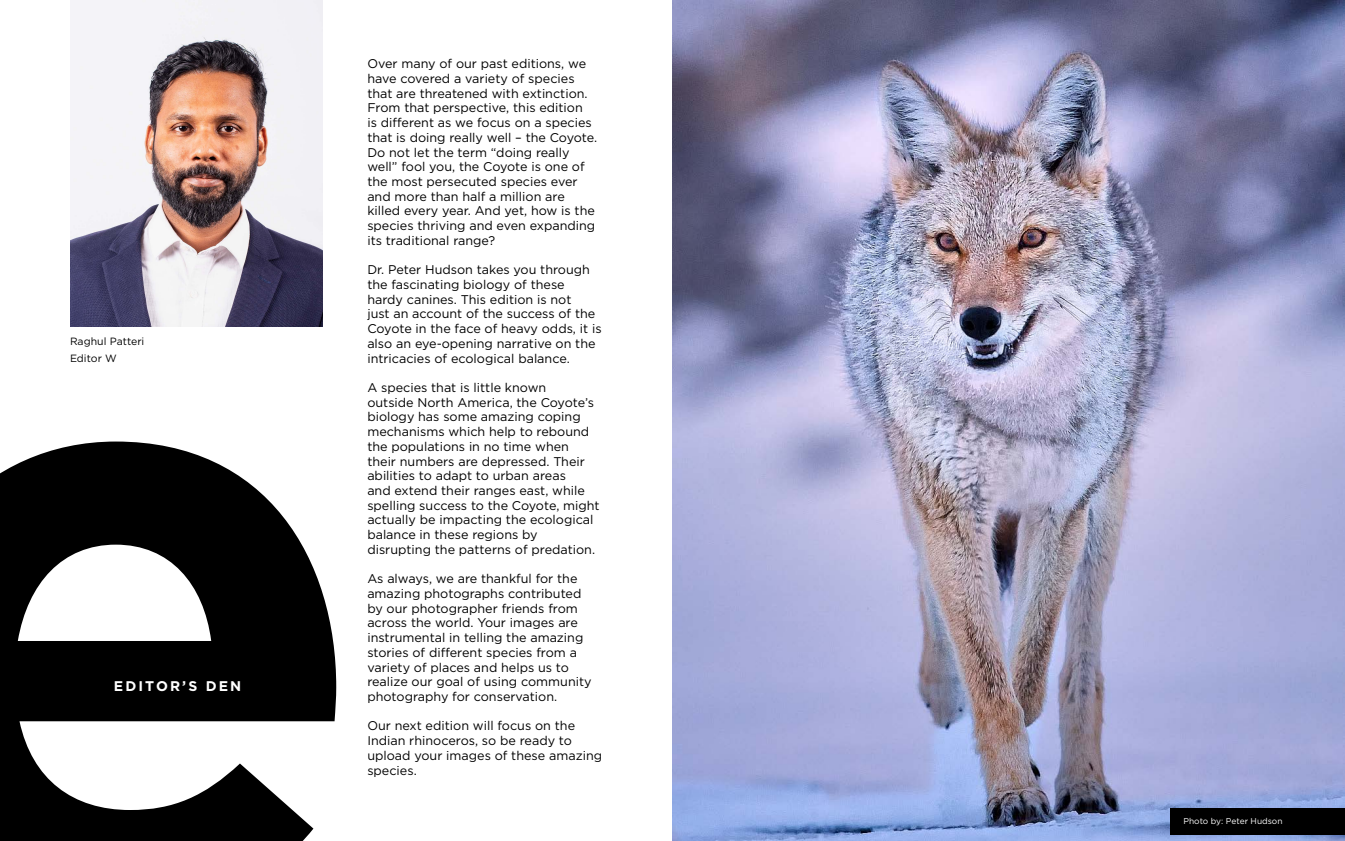
<style>
.page{position:relative;width:1345px;height:841px;background:#fff}
.page>*{position:absolute;margin:0;border:0;box-sizing:border-box;transform-origin:0 0}
.t1{font:700 14px "Gotham";letter-spacing:.15em;color:#fff}
.t2{font:12.6px/14.7px "Gotham";color:#000}
.t3{font:10.5px/17.5px "Gotham";letter-spacing:.005em;color:#000}
.t4{font:8.4px "Gotham";color:#fff}
</style>
<div class="page">
<hr style="left:1304px;top:655px;width:41px;height:1px;background:#000">
<svg style="left:0;top:441px;width:336px;height:399px;fill:#000"></svg>
<img style="left:70px;top:0;width:253px;height:326px">
<img style="left:672px;top:0;width:672px;height:840px">
<div style="left:1170px;top:807px;width:175px;height:27px;background:#000"></div>
<p class="t3" style="left:70px;top:332px;width:76px">Raghul Patteri<br>Editor W</p>
<p class="t1" style="left:114px;top:677px;width:129px">EDITOR’S DEN</p>
<p class="t2" style="left:367px;top:56px;width:231px">Over many of our past editions, we have covered a variety of species that are threatened with extinction.<br>From that perspective, this edition<br>is different as we focus on a species that is doing really well – the Coyote.<br>Do not let the term “doing really well” fool you, the Coyote is one of the most persecuted species ever and more than half a million are killed every year. And yet, how is the species thriving and even expanding its traditional range?</p>
<p class="t2" style="left:367px;top:262px;width:236px">Dr. Peter Hudson takes you through the fascinating biology of these hardy canines. This edition is not<br>just an account of the success of the Coyote in the face of heavy odds, it is also an eye-opening narrative on the intricacies of ecological balance.</p>
<p class="t2" style="left:367px;top:380px;width:234px">A species that is little known<br>outside North America, the Coyote’s biology has some amazing coping mechanisms which help to rebound the populations in no time when their numbers are depressed. Their abilities to adapt to urban areas<br>and extend their ranges east, while spelling success to the Coyote, might actually be impacting the ecological balance in these regions by disrupting the patterns of predation.</p>
<p class="t2" style="left:367px;top:571px;width:226px">As always, we are thankful for the amazing photographs contributed by our photographer friends from across the world. Your images are instrumental in telling the amazing stories of different species from a variety of places and helps us to realize our goal of using community photography for conservation.</p>
<p class="t2" style="left:367px;top:718px;width:236px">Our next edition will focus on the<br>Indian rhinoceros, so be ready to upload your images of these amazing species.</p>
<p class="t4" style="left:1183px;top:815px;width:101px">Photo by: Peter Hudson</p>
</div>
